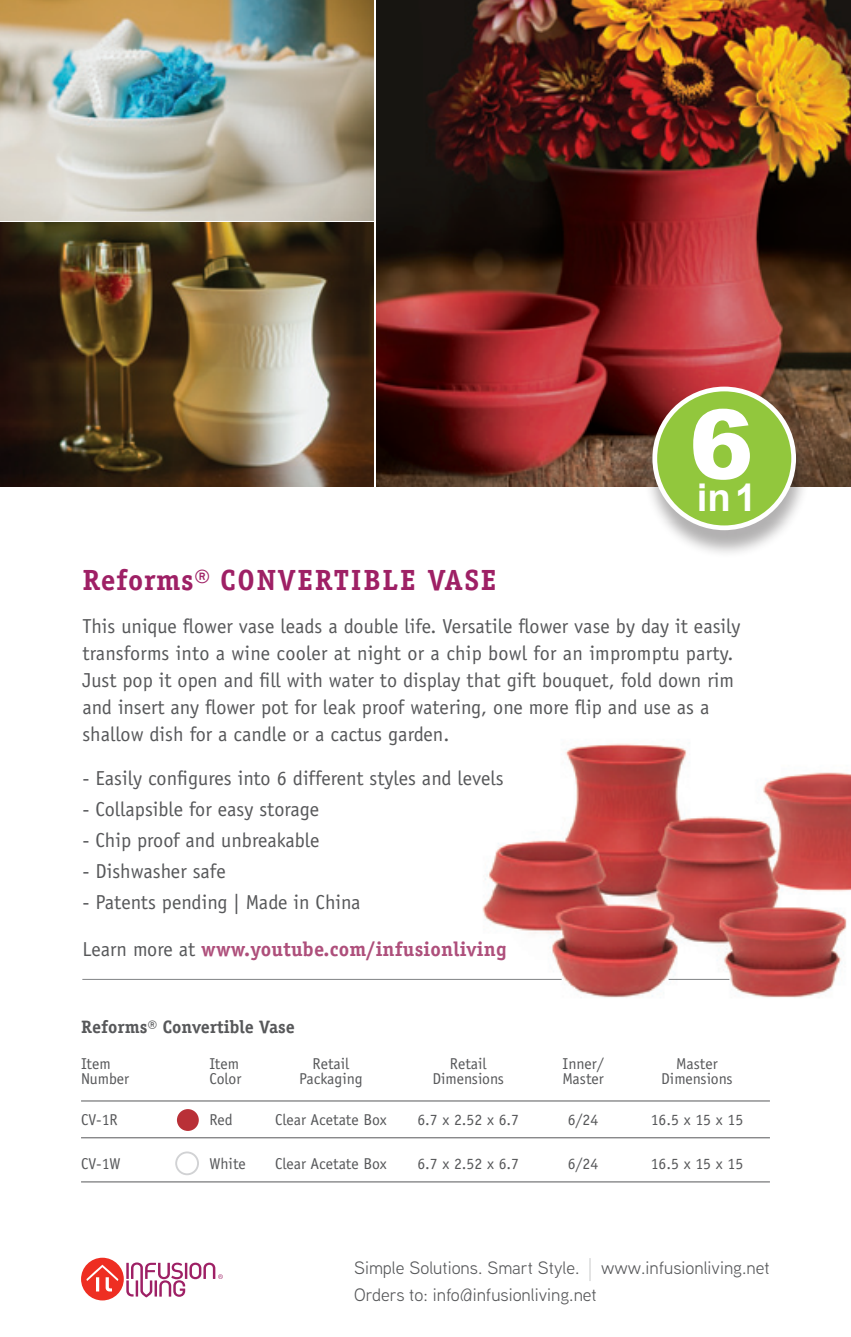
<style>
.page{position:relative;width:851px;height:1337px;background:#fff}
.page>*{position:absolute;margin:0;border:0;box-sizing:border-box;transform-origin:0 0}
.t1{font:900 96.08px "Arial";color:#fff}
.t2{font:700 38.25px "Arial";color:#fff}
.t3{font:700 29.25px "Officina Serif";letter-spacing:.06em;color:#9e2065}
.t4{font:20.25px/27px "Officina Sans";color:#57585a}
.t5{font:700 20.25px "Officina Serif";letter-spacing:.01em;color:#ae4f7b}
.t6{font:18px/27px "Aaux Next";color:#57585a}
.t7{font:700 18px "Officina Serif";color:#57585a}
.t8{font:15.75px "Officina Sans";color:#57585a}
.s1{font-family:"Officina Sans";font-weight:400}
.s2{font-family:"Officina Sans";font-weight:400;color:#57585a}
.s3{font-size:27px}
</style>
<div class="page">
<div style="left:81px;top:1257px;width:43px;height:43px;background:#ee2e22;border-radius:50%"></div>
<svg style="left:86px;top:1264px;width:32px;height:27px"></svg>
<svg style="left:126px;top:1262px;width:97px;height:35px"></svg>
<img style="left:470px;top:743px;width:380px;height:255px">
<img style="left:377px;top:0;width:473px;height:486px">
<hr style="left:82px;top:979px;width:479px;height:1px;background:#808285">
<img style="left:0;top:223px;width:373px;height:263px">
<img style="left:0;top:0;width:373px;height:220px">
<hr style="left:81px;top:1100px;width:689px;height:1px;background:#57585a">
<hr style="left:81px;top:1137px;width:689px;height:1px;background:#57585a">
<hr style="left:81px;top:1181px;width:689px;height:1px;background:#57585a">
<div style="left:177px;top:1109px;width:22px;height:22px;background:#b93037;border-radius:50%"></div>
<div style="left:175px;top:1151px;width:24px;height:24px;border:2px solid #d1d2d4;border-radius:50%"></div>
<div style="left:643px;top:391px;width:167px;height:167px;background:#231f20;opacity:.35"></div>
<div style="left:654px;top:389px;width:139px;height:139px;background:#92c73d;border-radius:50%"></div>
<div style="left:652px;top:386px;width:144px;height:144px;border:5px solid #fff;border-radius:50%"></div>
<hr style="left:668px;top:979px;width:61px;height:1px;background:#808285">
<h1 class="t1" style="left:689px;top:373px;width:66px">6</h1>
<h2 class="t2" style="left:696px;top:476px;width:61px">in1</h2>
<h3 class="t3" style="left:82px;top:562px;width:416px">Reforms<span class="s1">®</span> CONVERTIBLE VASE</h3>
<p class="t4" style="left:82px;top:613px;width:659px">This unique flower vase leads a double life. Versatile flower vase by day it easily transforms into a wine cooler at night or a chip bowl for an impromptu party.<br>Just pop it open and fill with water to display that gift bouquet, fold down rim and insert any flower pot for leak proof watering, one more flip and use as a shallow dish for a candle or a cactus garden.</p>
<p class="t4" style="left:82px;top:764px;width:423px">- Easily configures into 6 different styles and levels</p>
<p class="t4" style="left:82px;top:795px;width:238px">- Collapsible for easy storage</p>
<p class="t4" style="left:82px;top:826px;width:239px">- Chip proof and unbreakable</p>
<p class="t4" style="left:82px;top:857px;width:145px">- Dishwasher safe</p>
<p class="t4" style="left:82px;top:888px;width:280px">- Patents pending | Made in China</p>
<p class="t5" style="left:82px;top:936px;width:426px"><span class="s2">Learn more at</span> www.youtube.com/infusionliving</p>
<p class="t7" style="left:81px;top:1015px;width:215px">Reforms<span class="s1">®</span> Convertible Vase</p>
<p class="t8" style="left:81px;top:1054px;width:31px">Item</p>
<p class="t8" style="left:209px;top:1054px;width:31px">Item</p>
<p class="t8" style="left:312px;top:1054px;width:38px">Retail</p>
<p class="t8" style="left:450px;top:1054px;width:38px">Retail</p>
<p class="t8" style="left:562px;top:1054px;width:43px">Inner/</p>
<p class="t8" style="left:676px;top:1054px;width:43px">Master</p>
<p class="t8" style="left:81px;top:1070px;width:50px">Number</p>
<p class="t8" style="left:209px;top:1070px;width:34px">Color</p>
<p class="t8" style="left:299px;top:1070px;width:65px">Packaging</p>
<p class="t8" style="left:432px;top:1070px;width:73px">Dimensions</p>
<p class="t8" style="left:562px;top:1070px;width:43px">Master</p>
<p class="t8" style="left:661px;top:1070px;width:73px">Dimensions</p>
<p class="t8" style="left:81px;top:1110px;width:38px">CV-1R</p>
<p class="t8" style="left:209px;top:1110px;width:25px">Red</p>
<p class="t8" style="left:275px;top:1110px;width:113px">Clear Acetate Box</p>
<p class="t8" style="left:417px;top:1110px;width:103px">6.7 x 2.52 x 6.7</p>
<p class="t8" style="left:567px;top:1110px;width:32px">6/24</p>
<p class="t8" style="left:650px;top:1110px;width:94px">16.5 x 15 x 15</p>
<p class="t8" style="left:81px;top:1154px;width:41px">CV-1W</p>
<p class="t8" style="left:209px;top:1154px;width:38px">White</p>
<p class="t8" style="left:275px;top:1154px;width:113px">Clear Acetate Box</p>
<p class="t8" style="left:417px;top:1154px;width:103px">6.7 x 2.52 x 6.7</p>
<p class="t8" style="left:567px;top:1154px;width:32px">6/24</p>
<p class="t8" style="left:650px;top:1154px;width:94px">16.5 x 15 x 15</p>
<p class="t6" style="left:354px;top:1253px;width:417px">Simple Solutions. Smart Style. <span class="s3">|</span> www.infusionliving.net<br>Orders to: info@infusionliving.net</p>
</div>
